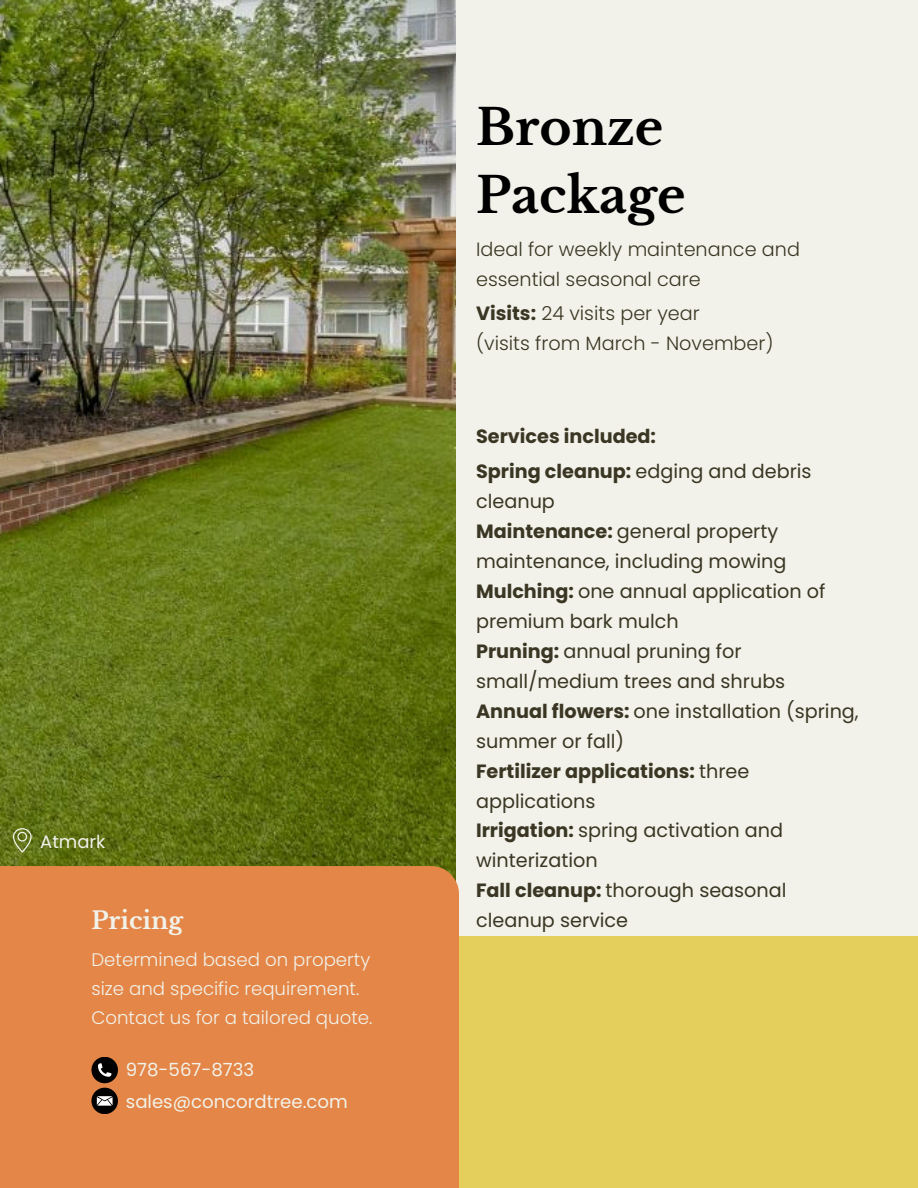
<style>
.page{position:relative;width:918px;height:1188px;background:#f2f2ea}
.page>*{position:absolute;margin:0;border:0;box-sizing:border-box;transform-origin:0 0}
.t1{font:700 48.9px "Libre Baskerville";color:#000}
.t2{font:700 23.85px "Libre Baskerville";color:#f2f2ea}
.t3{font:19.2px/30px "Poppins";color:#3a3623}
.t4{font:300 19.2px/30px "Poppins";color:#3a3623}
.t5{font:700 19.2px/30px "Poppins";color:#3a3623}
.t6{font:300 18.15px/29px "Poppins";color:#f2f2ea}
.t7{font:18.15px "Poppins";color:#f2f2ea}
.t8{font:18px "Poppins";color:#f2f2ea}
.s1{font-weight:700}
.s2{font-weight:400}
</style>
<div class="page">
<img style="left:0;top:0;width:455px;height:866px">
<div style="left:0;top:936px;width:918px;height:252px;background:#e4cf5c"></div>
<div style="left:0;top:866px;width:459px;height:322px;background:#e48647"></div>
<div style="left:91px;top:1057px;width:27px;height:26px;background:#000;border-radius:50%"></div>
<svg style="left:98px;top:1063px;width:13px;height:14px"></svg>
<div style="left:91px;top:1088px;width:27px;height:26px;background:#000;border-radius:50%"></div>
<svg style="left:97px;top:1096px;width:16px;height:9px"></svg>
<svg style="left:13px;top:828px;width:19px;height:25px"></svg>
<p class="t1" style="left:476px;top:97px;width:189px">Bronze</p>
<h1 class="t1" style="left:476px;top:165px;width:211px">Package</h1>
<p class="t4" style="left:476px;top:234px;width:325px">Ideal for weekly maintenance and essential seasonal care</p>
<p class="t8" style="left:40px;top:829px;width:67px">Atmark</p>
<p class="t4" style="left:476px;top:299px;width:225px"><span class="s1">Visits:</span> 24 visits per year</p>
<p class="t4" style="left:476px;top:329px;width:299px">(visits from March - November)</p>
<p class="t5" style="left:476px;top:422px;width:181px">Services included:</p>
<p class="t3" style="left:476px;top:456px;width:337px"><span class="s1">Spring cleanup:</span> edging and debris cleanup</p>
<h3 class="t3" style="left:476px;top:516px;width:312px"><span class="s1">Maintenance:</span> general property maintenance, including mowing</h3>
<p class="t3" style="left:476px;top:576px;width:351px"><span class="s1">Mulching:</span> one annual application of premium bark mulch</p>
<p class="t3" style="left:476px;top:636px;width:311px"><span class="s1">Pruning:</span> annual pruning for small/medium trees and shrubs</p>
<p class="t3" style="left:476px;top:696px;width:384px"><span class="s1">Annual flowers:</span> one installation (spring, summer or fall)</p>
<p class="t5" style="left:476px;top:756px;width:275px">Fertilizer applications: <span class="s2">three applications</span></p>
<p class="t3" style="left:476px;top:816px;width:309px"><span class="s1">Irrigation:</span> spring activation and winterization</p>
<p class="t3" style="left:476px;top:876px;width:312px"><span class="s1">Fall cleanup:</span> thorough seasonal</p>
<p class="t2" style="left:91px;top:906px;width:93px">Pricing</p>
<p class="t3" style="left:476px;top:906px;width:154px">cleanup service</p>
<p class="t6" style="left:91px;top:945px;width:282px">Determined based on property size and specific requirement.<br>Contact us for a tailored quote.</p>
<p class="t7" style="left:126px;top:1057px;width:130px">978-567-8733</p>
<p class="t7" style="left:126px;top:1089px;width:223px">sales@concordtree.com</p>
</div>
